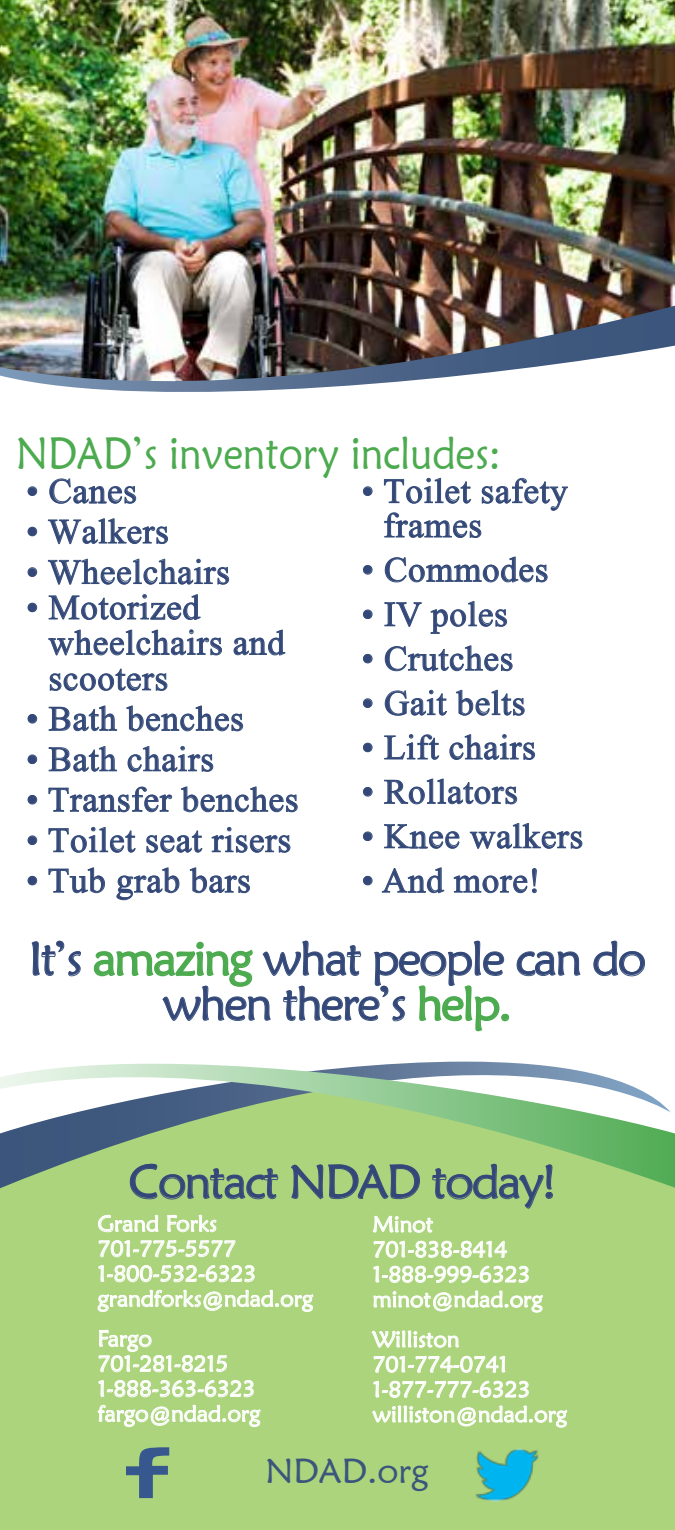
<style>
.page{position:relative;width:675px;height:1530px;background:#fff}
.page>*{position:absolute;margin:0;border:0;box-sizing:border-box;transform-origin:0 0}
.t1{font:47.5px/45px "Maiandra GD";letter-spacing:-.04em;color:#344779;text-align:center}
.t2{font:45.25px "Maiandra GD";color:#4caa4f;scale:.88 1}
.t3{font:35px/35.5px "Mongolian Baiti";letter-spacing:.02em;color:#344779}
.t4{font:34.75px "Maiandra GD";color:#3b557c}
.t5{font:22.5px/25px "Maiandra GD";color:#fff}
.s1{color:#4caa4f}
</style>
<div class="page">
<div style="left:0;top:1162px;width:675px;height:368px;background:#abd47d"></div>
<svg style="left:0;top:1061px;width:675px;height:127px"></svg>
<img style="left:475px;top:1448px;width:64px;height:54px">
<svg style="left:126px;top:1447px;width:43px;height:51px"></svg>
<svg style="left:27px;top:875px;width:11px;height:11px"></svg>
<svg style="left:48px;top:867px;width:57px;height:27px"></svg>
<svg style="left:116px;top:867px;width:64px;height:34px"></svg>
<svg style="left:189px;top:867px;width:61px;height:27px"></svg>
<svg style="left:363px;top:875px;width:10px;height:11px"></svg>
<svg style="left:381px;top:867px;width:64px;height:27px"></svg>
<svg style="left:453px;top:868px;width:84px;height:26px"></svg>
<svg style="left:31px;top:940px;width:50px;height:37px"></svg>
<svg style="left:516px;top:951px;width:65px;height:26px"></svg>
<svg style="left:593px;top:940px;width:52px;height:37px"></svg>
<svg style="left:93px;top:940px;width:417px;height:92px"></svg>
<svg style="left:98px;top:1214px;width:61px;height:19px"></svg>
<svg style="left:167px;top:1214px;width:50px;height:19px"></svg>
<svg style="left:98px;top:1240px;width:138px;height:18px"></svg>
<svg style="left:98px;top:1265px;width:157px;height:18px"></svg>
<svg style="left:97px;top:1289px;width:217px;height:24px"></svg>
<svg style="left:98px;top:1330px;width:129px;height:43px"></svg>
<svg style="left:98px;top:1380px;width:156px;height:18px"></svg>
<svg style="left:97px;top:1404px;width:164px;height:24px"></svg>
<svg style="left:373px;top:1215px;width:61px;height:18px"></svg>
<svg style="left:373px;top:1240px;width:135px;height:18px"></svg>
<svg style="left:373px;top:1265px;width:156px;height:18px"></svg>
<svg style="left:373px;top:1290px;width:170px;height:23px"></svg>
<svg style="left:371px;top:1330px;width:88px;height:18px"></svg>
<svg style="left:373px;top:1355px;width:133px;height:18px"></svg>
<svg style="left:373px;top:1380px;width:156px;height:18px"></svg>
<svg style="left:372px;top:1405px;width:196px;height:23px"></svg>
<img style="left:0;top:0;width:675px;height:306px">
<svg style="left:27px;top:477px;width:556px;height:376px"></svg>
<svg style="left:129px;top:1163px;width:150px;height:37px"></svg>
<svg style="left:290px;top:1164px;width:131px;height:36px"></svg>
<svg style="left:431px;top:1163px;width:123px;height:46px"></svg>
<img style="left:0;top:306px;width:675px;height:86px">
<p class="t2" style="left:16px;top:425px;width:553px">NDAD’s inventory includes:</p>
<p class="t3" style="left:383px;top:474px;width:186px;line-height:34.5px;text-indent:-22px">• Toilet safety frames</p>
<p class="t3" style="left:362px;top:552px;width:188px">• Commodes</p>
<p class="t3" style="left:362px;top:597px;width:148px">• IV poles</p>
<p class="t3" style="left:362px;top:641px;width:153px">• Crutches</p>
<p class="t3" style="left:362px;top:686px;width:165px">• Gait belts</p>
<p class="t3" style="left:362px;top:730px;width:176px">• Lift chairs</p>
<p class="t3" style="left:362px;top:774px;width:158px">• Rollators</p>
<p class="t3" style="left:362px;top:819px;width:223px">• Knee walkers</p>
<p class="t3" style="left:362px;top:863px;width:180px">• And more!</p>
<p class="t3" style="left:26px;top:474px;width:112px">• Canes</p>
<p class="t3" style="left:26px;top:514px;width:144px">• Walkers</p>
<p class="t3" style="left:26px;top:554px;width:205px">• Wheelchairs</p>
<p class="t3" style="left:49px;top:590px;width:238px;text-indent:-22px">• Motorized wheelchairs and scooters</p>
<p class="t3" style="left:26px;top:701px;width:219px">• Bath benches</p>
<p class="t3" style="left:26px;top:742px;width:189px">• Bath chairs</p>
<p class="t3" style="left:26px;top:782px;width:274px">• Transfer benches</p>
<p class="t3" style="left:26px;top:823px;width:267px">• Toilet seat risers</p>
<p class="t3" style="left:26px;top:863px;width:226px">• Tub grab bars</p>
<h1 class="t1" style="left:29px;top:936px;width:619px">It’s <span class="s1">amazing</span> what people can do when there’s <span class="s1">help.</span></h1>
<h1 class="t1" style="left:129px;top:1159px;width:429px">Contact NDAD today!</h1>
<p class="t5" style="left:98px;top:1211px;width:217px">Grand Forks<br>701-775-5577<br>1-800-532-6323 grandforks@ndad.org</p>
<p class="t5" style="left:98px;top:1326px;width:164px">Fargo<br>701-281-8215<br>1-888-363-6323 fargo@ndad.org</p>
<p class="t5" style="left:373px;top:1211px;width:172px">Minot<br>701-838-8414<br>1-888-999-6323 minot@ndad.org</p>
<p class="t5" style="left:373px;top:1326px;width:196px">Williston<br>701-774-0741<br>1-877-777-6323 williston@ndad.org</p>
<p class="t4" style="left:265px;top:1450px;width:165px">NDAD.org</p>
</div>
